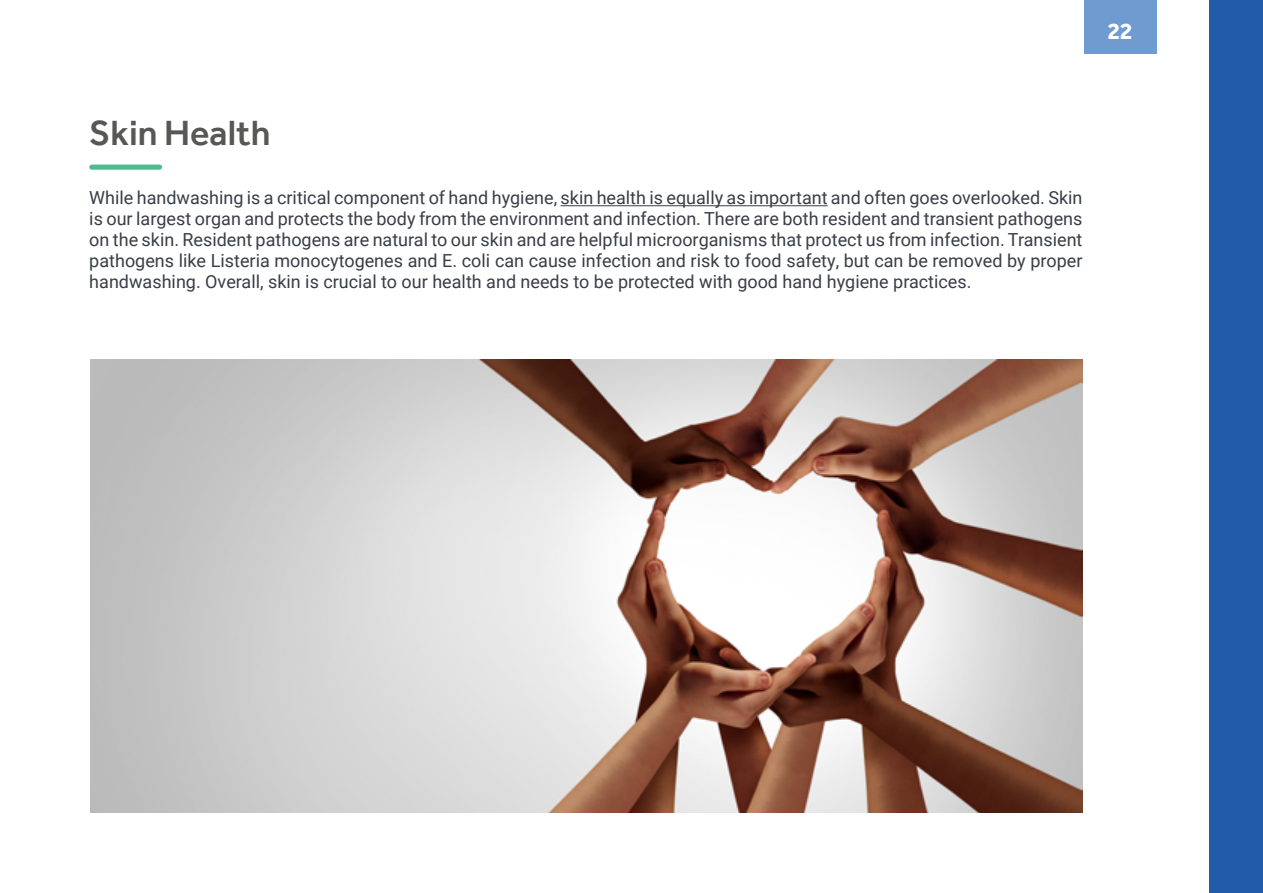
<style>
.page{position:relative;width:1263px;height:893px;background:#fff}
.page>*{position:absolute;margin:0;border:0;box-sizing:border-box;transform-origin:0 0}
.t1{font:500 36px "Effra";color:#575756}
.t2{font:700 24px "Effra";color:#fff}
.t3{font:18px/21px "Roboto";color:#383e47;text-align:justify}
</style>
<div class="page">
<hr style="left:561px;top:205px;width:266px;height:1px;background:#383e47">
<div style="left:89px;top:165px;width:73px;height:5px;background:#4ebb8e;border-radius:3px"></div>
<img style="left:91px;top:359px;width:991px;height:453px">
<div style="left:1209px;top:0;width:54px;height:893px;background:#225baa"></div>
<div style="left:1084px;top:0;width:73px;height:54px;background:#709bd1"></div>
<h2 class="t2" style="left:1107px;top:16px;width:27px">22</h2>
<h1 class="t1" style="left:89px;top:112px;width:183px">Skin Health</h1>
<p class="t3" style="left:89px;top:187px;width:995px">While handwashing is a critical component of hand hygiene, skin health is equally as important and often goes overlooked. Skin is our largest organ and protects the body from the environment and infection. There are both resident and transient pathogens on the skin. Resident pathogens are natural to our skin and are helpful microorganisms that protect us from infection. Transient pathogens like Listeria monocytogenes and E. coli can cause infection and risk to food safety, but can be removed by proper handwashing. Overall, skin is crucial to our health and needs to be protected with good hand hygiene practices.</p>
</div>
